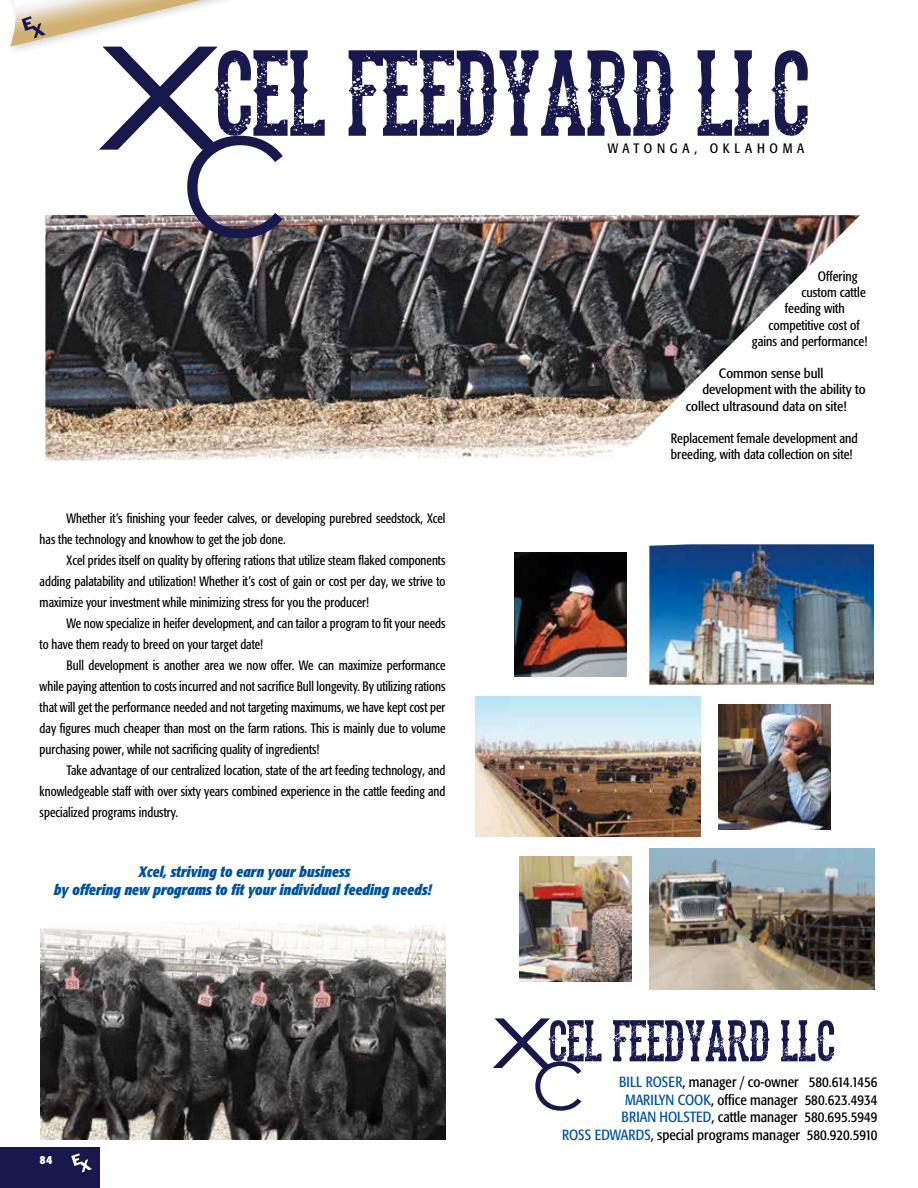
<style>
.page{position:relative;width:918px;height:1188px;background:#fff}
.page>*{position:absolute;margin:0;border:0;box-sizing:border-box;transform-origin:0 0}
.t1{font:italic 700 condensed 15px/18px "Formata";color:#00529a;text-align:center}
.t2{font:condensed 14.7px/17.5px "Formata";color:#000;text-align:right}
.t3{font:condensed 13.5px/21px "Formata";color:#000;text-align:justify;scale:.92 1}
.t4{font:condensed 13.5px/16.2px "Formata";color:#000}
.t5{font:condensed 13.5px "Formata";color:#000;scale:1.06 1}
.t6{font:condensed 13.5px "Formata";letter-spacing:.35em;color:#000}
.t7{font:italic 800 condensed 10.5px "Futura";color:#fff}
.s1{color:#00529a}
</style>
<div class="page">
<img style="left:45px;top:215px;width:815px;height:246px">
<img style="left:514px;top:552px;width:113px;height:125px">
<img style="left:649px;top:544px;width:225px;height:141px">
<img style="left:718px;top:704px;width:113px;height:125px">
<img style="left:476px;top:697px;width:225px;height:140px">
<img style="left:519px;top:857px;width:113px;height:125px">
<img style="left:649px;top:849px;width:225px;height:140px">
<svg style="left:781px;top:1020px;width:53px;height:41px"></svg>
<svg style="left:493px;top:1018px;width:277px;height:93px"></svg>
<svg style="left:698px;top:50px;width:110px;height:86px"></svg>
<img style="left:40px;top:924px;width:406px;height:216px">
<div style="left:0;top:1148px;width:100px;height:40px;background:#18184d"></div>
<svg style="left:71px;top:1153px;width:21px;height:20px"></svg>
<svg style="left:10px;top:0;width:664px;height:238px"></svg>
<p class="t3" style="left:40px;top:508px;width:443px;text-indent:27px">Whether it’s finishing your feeder calves, or developing purebred seedstock, Xcel has the technology and knowhow to get the job done.</p>
<p class="t3" style="left:40px;top:550px;width:443px;text-indent:27px">Xcel prides itself on quality by offering rations that utilize steam flaked components adding palatability and utilization! Whether it’s cost of gain or cost per day, we strive to maximize your investment while minimizing stress for you the producer!</p>
<p class="t3" style="left:40px;top:613px;width:443px;text-indent:27px">We now specialize in heifer development, and can tailor a program to fit your needs to have them ready to breed on your target date!</p>
<p class="t3" style="left:40px;top:655px;width:443px;text-indent:27px">Bull development is another area we now offer. We can maximize performance while paying attention to costs incurred and not sacrifice Bull longevity. By utilizing rations that will get the performance needed and not targeting maximums, we have kept cost per day figures much cheaper than most on the farm rations. This is mainly due to volume purchasing power, while not sacrificing quality of ingredients!</p>
<p class="t3" style="left:40px;top:760px;width:443px;text-indent:27px">Take advantage of our centralized location, state of the art feeding technology, and knowledgeable staff with over sixty years combined experience in the cattle feeding and specialized programs industry.</p>
<p class="t1" style="left:54px;top:862px;width:379px">Xcel, striving to earn your business<br>by offering new programs to fit your individual feeding needs!</p>
<p class="t7" style="left:40px;top:1154px;width:16px">84</p>
<p class="t6" style="left:608px;top:140px;width:198px">WATONGA, OKLAHOMA</p>
<p class="t4" style="left:818px;top:268px;width:41px">Offering</p>
<p class="t4" style="left:801px;top:284px;width:66px">custom cattle</p>
<p class="t4" style="left:785px;top:301px;width:61px">feeding with</p>
<p class="t4" style="left:768px;top:317px;width:93px">competitive cost of</p>
<p class="t4" style="left:752px;top:333px;width:117px">gains and performance!</p>
<p class="t5" style="left:719px;top:365px;width:100px">Common sense bull</p>
<p class="t5" style="left:702px;top:382px;width:155px">development with the ability to</p>
<p class="t5" style="left:686px;top:398px;width:153px">collect ultrasound data on site!</p>
<p class="t4" style="left:671px;top:430px;width:189px">Replacement female development and breeding, with data collection on site!</p>
<p class="t2" style="left:562px;top:1073px;width:317px"><span class="s1">BILL ROSER</span>, manager / co-owner 580.614.1456<br><span class="s1">MARILYN COOK</span>, office manager 580.623.4934<br><span class="s1">BRIAN HOLSTED</span>, cattle manager 580.695.5949<br><span class="s1">ROSS EDWARDS</span>, special programs manager 580.920.5910</p>
</div>
